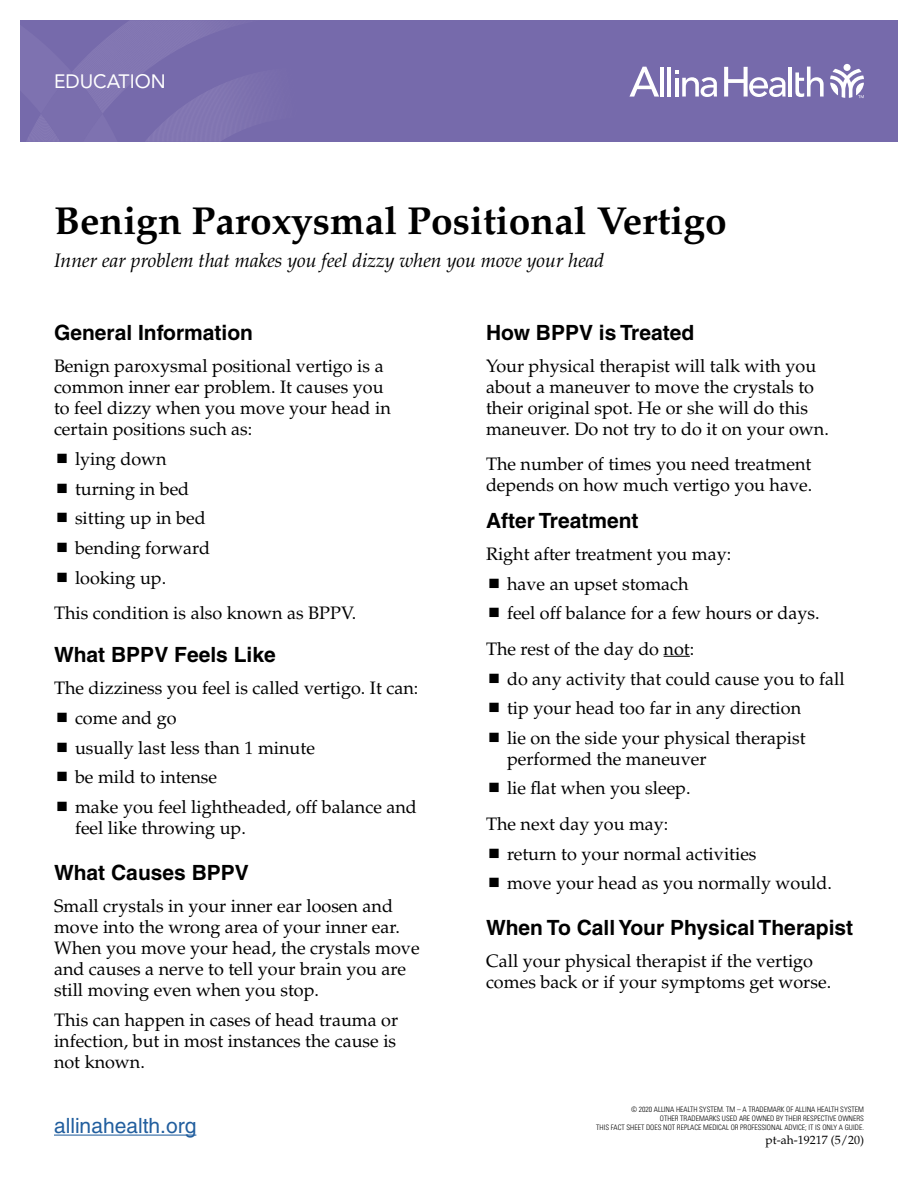
<style>
.page{position:relative;width:918px;height:1188px;background:#fff}
.page>*{position:absolute;margin:0;border:0;box-sizing:border-box;transform-origin:0 0}
.t1{font:700 39px "Palatino";color:#000}
.t2{font:700 21px "Helvetica";color:#000}
.t3{font:21px "Helvetica";color:#215e9e}
.t4{font:italic 19.5px "Palatino";color:#000}
.t5{font:19.2px "Avenir LT Std";color:#fff}
.t6{font:18px/21px "Palatino";color:#000}
.t7{font:12px "Palatino";color:#000}
.t8{font:300 condensed 7.5px/9px "Univers";color:#000;text-align:right}
</style>
<div class="page">
<svg style="left:664px;top:656px;width:26px;height:1px"></svg>
<div style="left:20px;top:20px;width:878px;height:122px;background:#766aab"></div>
<svg style="left:27px;top:20px;width:218px;height:122px"></svg>
<hr style="left:54px;top:1135px;width:142px;height:1px;background:#215e9e">
<svg style="left:830px;top:69px;width:34px;height:29px"></svg>
<div style="left:844px;top:64px;width:7px;height:7px;background:#fff;border-radius:50%"></div>
<hr style="left:660px;top:67px;width:4px;height:30px;background:#fff">
<hr style="left:667px;top:67px;width:4px;height:30px;background:#fff">
<hr style="left:789px;top:67px;width:3px;height:30px;background:#fff">
<svg style="left:795px;top:67px;width:29px;height:30px"></svg>
<svg style="left:675px;top:71px;width:42px;height:26px"></svg>
<svg style="left:629px;top:67px;width:30px;height:30px"></svg>
<svg style="left:724px;top:67px;width:62px;height:30px"></svg>
<p class="t5" style="left:54px;top:70px;width:113px">EDUCATION</p>
<h1 class="t1" style="left:54px;top:198px;width:674px">Benign Paroxysmal Positional Vertigo</h1>
<p class="t4" style="left:54px;top:249px;width:552px">Inner ear problem that makes you feel dizzy when you move your head</p>
<p class="t2" style="left:54px;top:320px;width:201px">General Information</p>
<p class="t6" style="left:54px;top:356px;width:338px">Benign paroxysmal positional vertigo is a common inner ear problem. It causes you to feel dizzy when you move your head in certain positions such as:</p>
<p class="t6" style="left:75px;top:444px;width:136px;line-height:29.7px">lying down turning in bed sitting up in bed bending forward looking up.</p>
<p class="t6" style="left:54px;top:602px;width:304px">This condition is also known as BPPV.</p>
<p class="t2" style="left:54px;top:642px;width:223px">What BPPV Feels Like</p>
<p class="t6" style="left:75px;top:673px;width:345px;line-height:29.7px;text-indent:-21px">The dizziness you feel is called vertigo. It can: come and go<br>usually last less than 1 minute<br>be mild to intense<br>make you feel lightheaded, off balance and</p>
<p class="t6" style="left:75px;top:818px;width:172px">feel like throwing up.</p>
<p class="t2" style="left:54px;top:860px;width:196px">What Causes BPPV</p>
<p class="t6" style="left:54px;top:895px;width:367px">Small crystals in your inner ear loosen and move into the wrong area of your inner ear.<br>When you move your head, the crystals move and causes a nerve to tell your brain you are still moving even when you stop.</p>
<p class="t6" style="left:54px;top:1010px;width:346px;text-align:justify">This can happen in cases of head trauma or infection, but in most instances the cause is not known.</p>
<p class="t3" style="left:54px;top:1113px;width:144px">allinahealth.org</p>
<p class="t2" style="left:486px;top:320px;width:210px">How BPPV is Treated</p>
<p class="t6" style="left:486px;top:356px;width:344px">Your physical therapist will talk with you about a maneuver to move the crystals to their original spot. He or she will do this maneuver. Do not try to do it on your own.</p>
<p class="t6" style="left:486px;top:453px;width:328px">The number of times you need treatment depends on how much vertigo you have.</p>
<p class="t2" style="left:486px;top:508px;width:154px">After Treatment</p>
<p class="t6" style="left:507px;top:539px;width:314px;line-height:29.8px;text-indent:-21px">Right after treatment you may:<br>have an upset stomach<br>feel off balance for a few hours or days.</p>
<p class="t6" style="left:507px;top:634px;width:339px;line-height:29.7px;text-indent:-21px">The rest of the day do not:<br>do any activity that could cause you to fall tip your head too far in any direction<br>lie on the side your physical therapist</p>
<p class="t6" style="left:507px;top:744px;width:201px;line-height:29.7px">performed the maneuver lie flat when you sleep.</p>
<p class="t6" style="left:507px;top:809px;width:326px;line-height:29.8px;text-indent:-21px">The next day you may:<br>return to your normal activities<br>move your head as you normally would.</p>
<p class="t2" style="left:486px;top:915px;width:369px">When To Call Your Physical Therapist</p>
<p class="t6" style="left:486px;top:951px;width:347px">Call your physical therapist if the vertigo comes back or if your symptoms get worse.</p>
<p class="t8" style="left:596px;top:1105px;width:269px">© 2020 ALLINA HEALTH SYSTEM. TM – A TRADEMARK OF ALLINA HEALTH SYSTEM<br>OTHER TRADEMARKS USED ARE OWNED BY THEIR RESPECTIVE OWNERS<br>THIS FACT SHEET DOES NOT REPLACE MEDICAL OR PROFESSIONAL ADVICE; IT IS ONLY A GUIDE.</p>
<p class="t7" style="left:766px;top:1133px;width:100px">pt-ah-19217 (5/20)</p>
</div>
